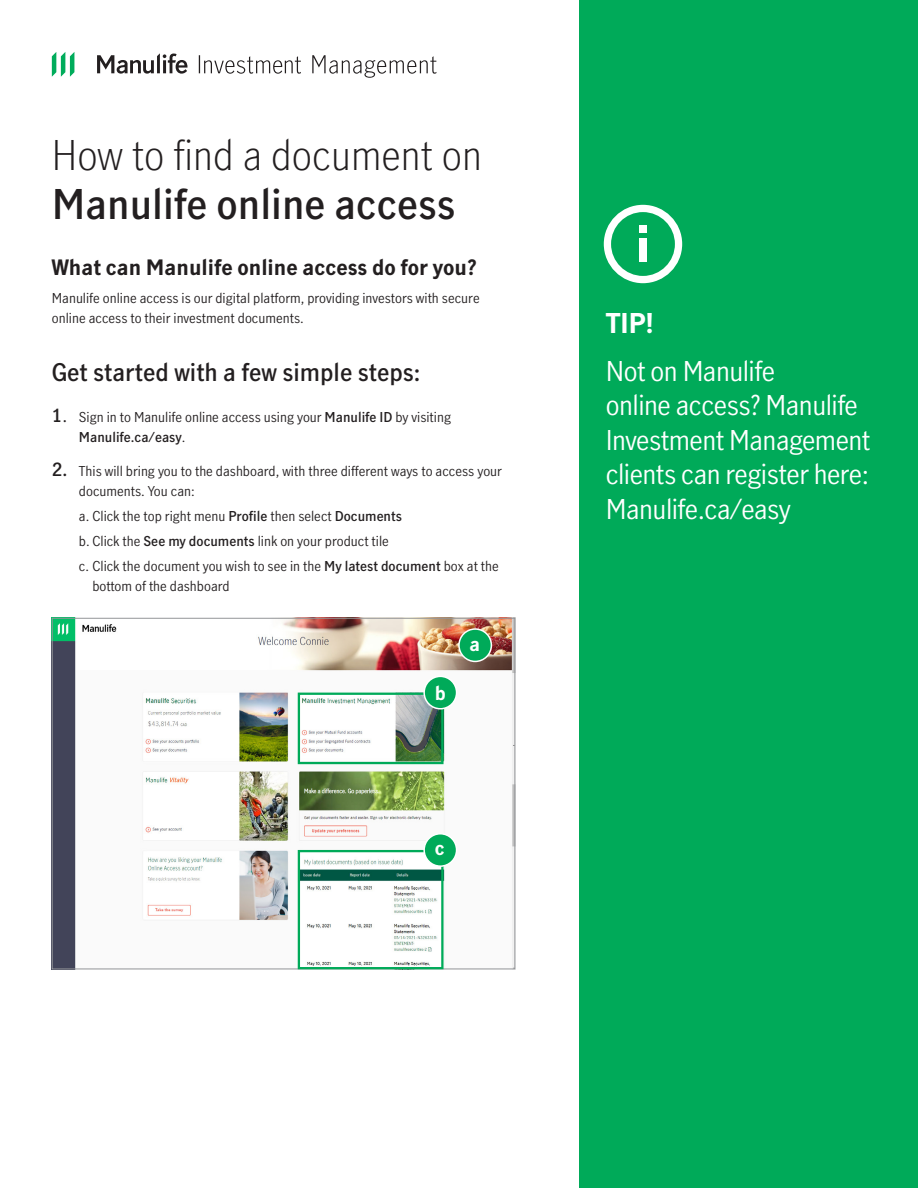
<style>
.page{position:relative;width:918px;height:1188px;background:#fff}
.page>*{position:absolute;margin:0;border:0;box-sizing:border-box;transform-origin:0 0}
.Headline_4_-_27_32_5{font:300 40.5px/48.8px "Manulife JH Sans Optimized";color:#231f20}
.Body__subhead_2{font:27px/34.5px "Manulife JH Sans Optimized";letter-spacing:-.02em;color:#fff}
.Body__subhead_2-2{font:700 27px "Manulife JH Sans Optimized";color:#fff}
.Headline_7__header{font:600 24px "Manulife JH Sans Optimized";color:#231f20}
.Headline_7__header-2{font:700 21px "Manulife JH Sans Optimized";color:#231f20}
.t1{font:700 18.75px "Manulife JH Sans Optimized";color:#fff}
.Body_-_9_13_5{font:13.5px/20.2px "Manulife JH Sans Optimized";color:#231f20}
.Secondary_Bullet_-_9{font:13.5px/20.2px "Manulife JH Sans Optimized";color:#231f20}
.s1{font-weight:600}
.s2{font-weight:600;font-size:18px}
.s3{font-size:18px}
</style>
<div class="page">
<svg style="left:97px;top:53px;width:91px;height:21px"></svg>
<svg style="left:52px;top:52px;width:22px;height:25px"></svg>
<svg style="left:199px;top:55px;width:102px;height:19px"></svg>
<svg style="left:312px;top:55px;width:124px;height:23px"></svg>
<img style="left:54px;top:620px;width:459px;height:347px">
<div style="left:580px;top:0;width:338px;height:1188px;background:#00aa59"></div>
<svg style="left:604px;top:205px;width:78px;height:78px"></svg>
<div style="left:639px;top:238px;width:8px;height:24px;background:#fff"></div>
<div style="left:639px;top:225px;width:8px;height:7px;background:#fff"></div>
<div style="left:298px;top:693px;width:146px;height:71px;border:2px solid #00aa59"></div>
<div style="left:298px;top:850px;width:146px;height:119px;border:2px solid #00aa59"></div>
<div style="left:424px;top:676px;width:33px;height:33px;background:#00aa59;border-radius:50%"></div>
<div style="left:423px;top:676px;width:34px;height:34px;border:2px solid #fff;border-radius:50%"></div>
<div style="left:424px;top:834px;width:33px;height:32px;background:#00aa59;border-radius:50%"></div>
<div style="left:423px;top:833px;width:34px;height:34px;border:2px solid #fff;border-radius:50%"></div>
<div style="left:459px;top:629px;width:32px;height:32px;background:#00aa59;border-radius:50%"></div>
<div style="left:458px;top:628px;width:34px;height:34px;border:2px solid #fff;border-radius:50%"></div>
<h1 class="Headline_4_-_27_32_5" style="left:52px;top:130px;width:432px">How to find a document on<br><span class="s1">Manulife online access</span></h1>
<h2 class="Headline_7__header-2" style="left:52px;top:252px;width:426px">What can Manulife online access do for you?</h2>
<p class="Body_-_9_13_5" style="left:52px;top:287px;width:429px">Manulife online access is our digital platform, providing investors with secure online access to their investment documents.</p>
<h2 class="Headline_7__header" style="left:52px;top:356px;width:370px">Get started with a few simple steps:</h2>
<p class="Body_-_9_13_5" style="left:79px;top:406px;width:374px;text-indent:-27px"><span class="s2">1</span><span class="s3">.</span> Sign in to Manulife online access using your <span class="s1">Manulife ID</span> by visiting<br><span class="s1">Manulife.ca/easy</span>.</p>
<p class="Body_-_9_13_5" style="left:79px;top:460px;width:425px;text-indent:-27px"><span class="s2">2.</span> This will bring you to the dashboard, with three different ways to access your documents. You can:</p>
<p class="Secondary_Bullet_-_9" style="left:79px;top:505px;width:325px">a. Click the top right menu <span class="s1">Profile</span> then select <span class="s1">Documents</span></p>
<p class="Secondary_Bullet_-_9" style="left:79px;top:530px;width:312px">b. Click the <span class="s1">See my documents</span> link on your product tile</p>
<p class="Secondary_Bullet_-_9" style="left:92px;top:555px;width:408px;text-indent:-14px">c. Click the document you wish to see in the <span class="s1">My latest document</span> box at the bottom of the dashboard</p>
<h3 class="t1" style="left:435px;top:680px;width:13px">b</h3>
<h3 class="t1" style="left:470px;top:631px;width:12px">a</h3>
<h3 class="t1" style="left:435px;top:835px;width:11px">c</h3>
<p class="Body__subhead_2-2" style="left:606px;top:304px;width:50px">TIP!</p>
<p class="Body__subhead_2" style="left:606px;top:352px;width:266px">Not on Manulife<br>online access? Manulife<br>Investment Management clients can register here:</p>
<p class="Body__subhead_2" style="left:606px;top:490px;width:186px">Manulife.ca/easy</p>
</div>
